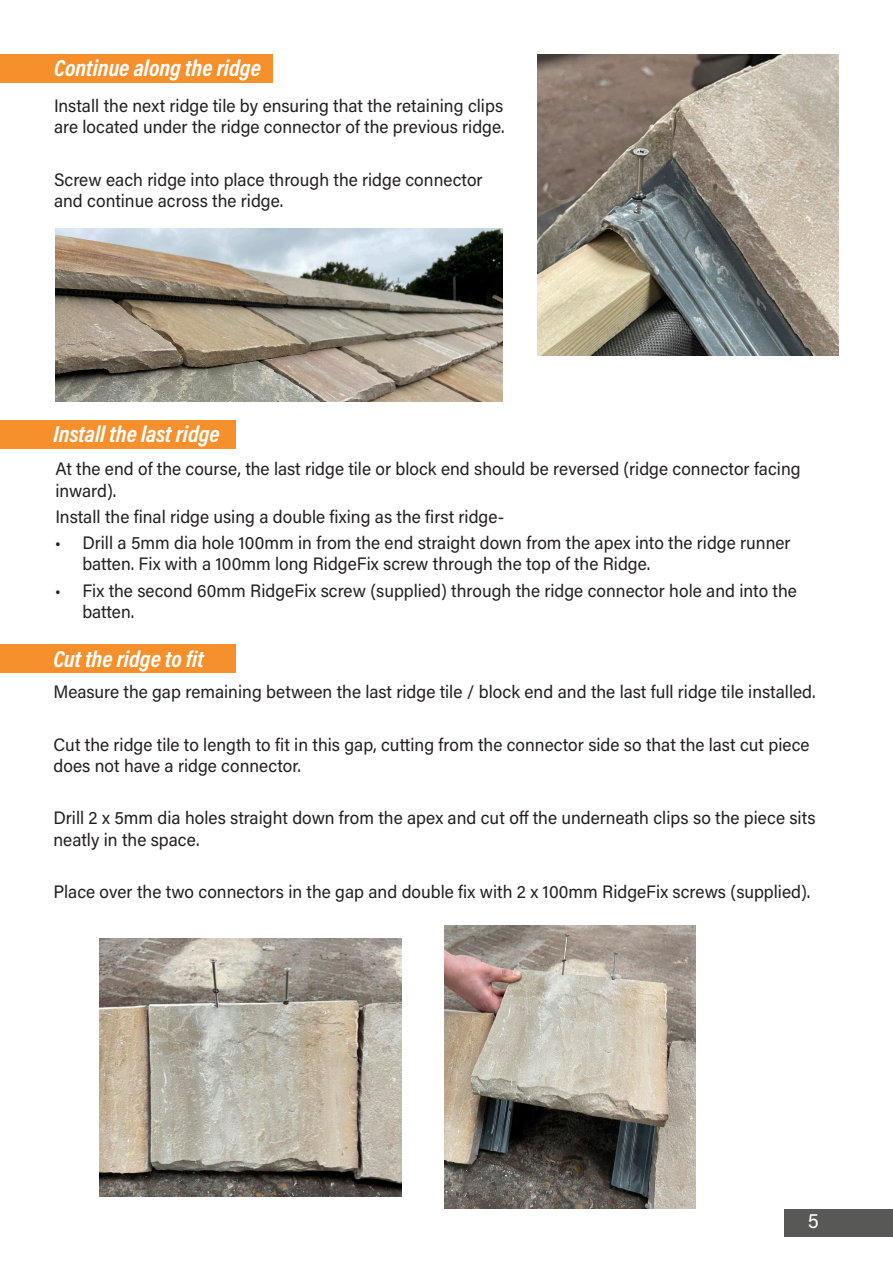
<style>
.page{position:relative;width:893px;height:1263px;background:#fff}
.page>*{position:absolute;margin:0;border:0;box-sizing:border-box;transform-origin:0 0}
.s_Pagenumber{font:23.25px "Acumin Variable Concept";color:#fff}
.t1{font:21px "Acumin Variable Concept";color:#fff;scale:.96 1}
.mn_Plaint_text_justi{font:18px/21.6px "Acumin Variable Concept";color:#231f20;scale:.96 1}
.s1{font-family:"Source Sans Pro";font-weight:300}
.s2{font-family:"Source Sans Pro";font-weight:200}
</style>
<div class="page">
<div style="left:785px;top:1209px;width:108px;height:27px;background:#585856"></div>
<img style="left:55px;top:229px;width:447px;height:172px">
<img style="left:444px;top:925px;width:251px;height:284px">
<img style="left:99px;top:938px;width:303px;height:258px">
<div style="left:0;top:54px;width:272px;height:29px;background:#f6902c"></div>
<div style="left:0;top:420px;width:236px;height:28px;background:#f6902c"></div>
<div style="left:0;top:644px;width:236px;height:29px;background:#f6902c"></div>
<img style="left:538px;top:54px;width:301px;height:301px">
<p class="s_Pagenumber" style="left:54px;top:52px;width:208px">Continue along the ridge</p>
<p class="mn_Plaint_text_justi" style="left:54px;top:94px;width:471px">Install the next ridge tile by ensuring that the retaining clips are located under the ridge connector of the previous ridge.</p>
<p class="mn_Plaint_text_justi" style="left:54px;top:168px;width:448px">Screw each ridge into place through the ridge connector and continue across the ridge.</p>
<p class="s_Pagenumber" style="left:53px;top:418px;width:168px">Install the last ridge</p>
<p class="mn_Plaint_text_justi" style="left:55px;top:457px;width:778px">At the end of the course, the last ridge tile or block end should be reversed (ridge connector facing inward).</p>
<p class="mn_Plaint_text_justi" style="left:55px;top:505px;width:469px">Install the final ridge using a double fixing as the first ridge-</p>
<p class="mn_Plaint_text_justi" style="left:82px;top:531px;width:739px;text-indent:-27px"><span class="s1">•</span> Drill a 5mm dia hole 100mm in from the end straight down from the apex into the ridge runner batten. Fix with a 100mm long RidgeFix screw through the top of the Ridge.</p>
<p class="mn_Plaint_text_justi" style="left:82px;top:579px;width:746px;text-indent:-27px"><span class="s2">•</span> Fix the second 60mm RidgeFix screw (supplied) through the ridge connector hole and into the batten.</p>
<p class="s_Pagenumber" style="left:53px;top:643px;width:152px">Cut the ridge to fit</p>
<p class="mn_Plaint_text_justi" style="left:53px;top:681px;width:795px">Measure the gap remaining between the last ridge tile / block end and the last full ridge tile installed.</p>
<p class="mn_Plaint_text_justi" style="left:53px;top:733px;width:789px">Cut the ridge tile to length to fit in this gap, cutting from the connector side so that the last cut piece does not have a ridge connector.</p>
<p class="mn_Plaint_text_justi" style="left:53px;top:807px;width:795px">Drill 2 x 5mm dia holes straight down from the apex and cut off the underneath clips so the piece sits neatly in the space.</p>
<p class="mn_Plaint_text_justi" style="left:53px;top:880px;width:790px">Place over the two connectors in the gap and double fix with 2 x 100mm RidgeFix screws (supplied).</p>
<p class="t1" style="left:808px;top:1206px;width:13px">5</p>
</div>
